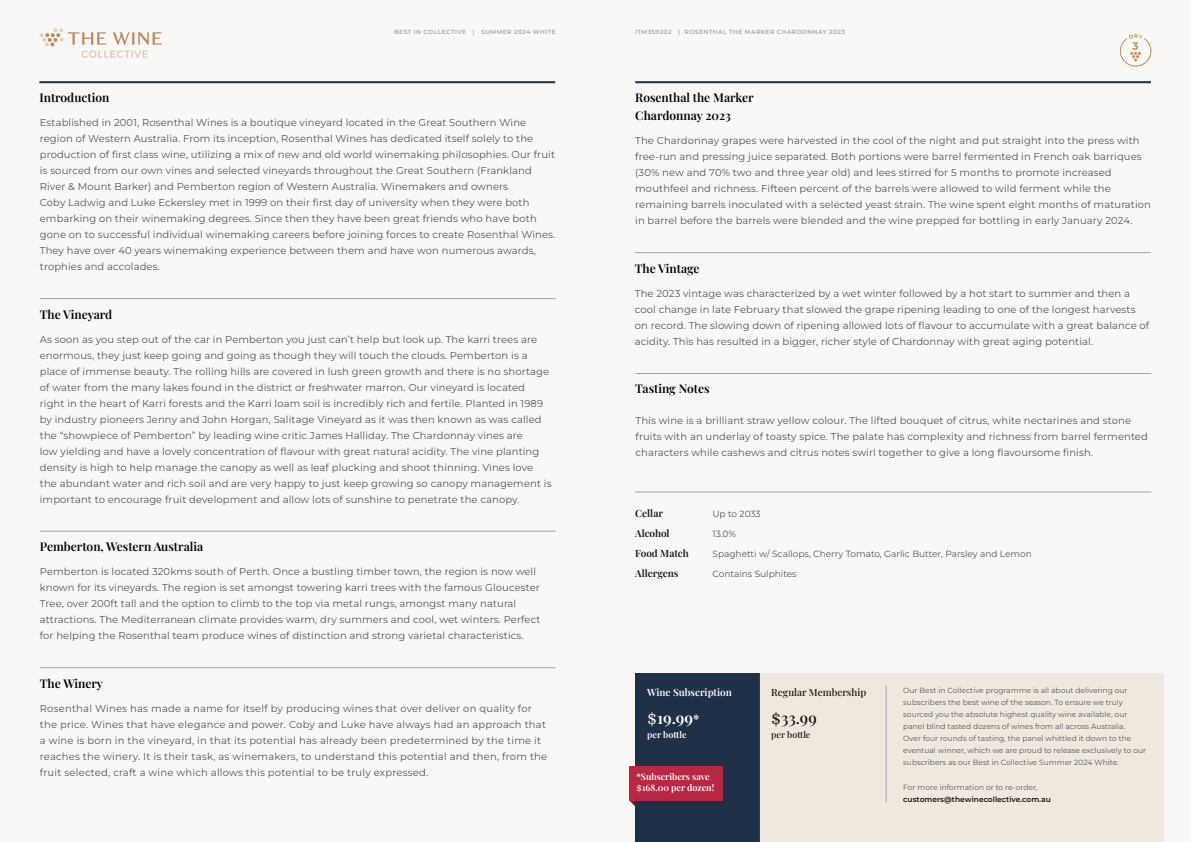
<style>
.page{position:relative;width:1191px;height:842px;background:#f8f7f5}
.page>*{position:absolute;margin:0;border:0;box-sizing:border-box;transform-origin:0 0}
.t1{font:600 16px "Playfair Display";color:#fff}
.t2{font:500 16px "Playfair Display";color:#14120e}
.t3{font:600 12px/18px "Playfair Display";color:#000}
.t4{font:10px/16px "Montserrat";letter-spacing:.01em;color:#585857}
.t5{font:600 10px/20.1px "Playfair Display";color:#14120e}
.t6{font:500 10px "Playfair Display";color:#14120e}
.t7{font:600 10px "Playfair Display";color:#fff}
.t8{font:9px/19.7px "Montserrat";color:#585857}
.t9{font:600 9px/11px "Playfair Display";color:#fff}
.t10{font:500 9px "Playfair Display";color:#14120e}
.t11{font:7.5px/12px "Montserrat";color:#585857}
.t12{font:600 7.5px "Montserrat";color:#14120e}
.t13{font:600 6px "Montserrat";letter-spacing:.07em;color:#a3a5a8}
.s1{font-family:"Georgia";font-weight:400}
.s2{font-size:13px}
</style>
<div class="page">
<svg style="left:630px;top:801px;width:5px;height:5px"></svg>
<div style="left:635px;top:674px;width:124px;height:168px;background:#203049"></div>
<div style="left:759px;top:674px;width:404px;height:168px;background:#efe8de"></div>
<hr style="left:635px;top:81px;width:516px;height:2px;background:#203049">
<hr style="left:39px;top:81px;width:516px;height:2px;background:#203049">
<hr style="left:635px;top:373px;width:516px;height:1px;background:#a3a5a8">
<hr style="left:40px;top:667px;width:515px;height:1px;background:#a3a5a8">
<hr style="left:40px;top:298px;width:515px;height:1px;background:#a3a5a8">
<hr style="left:40px;top:531px;width:515px;height:1px;background:#a3a5a8">
<hr style="left:886px;top:686px;width:1px;height:116px;background:#a3a5a8">
<svg style="left:40px;top:28px;width:122px;height:30px"></svg>
<hr style="left:635px;top:492px;width:516px;height:1px;background:#a3a5a8">
<div style="left:629px;top:766px;width:94px;height:35px;background:#b82845"></div>
<hr style="left:635px;top:252px;width:515px;height:1px;background:#a3a5a8">
<svg style="left:1120px;top:34px;width:31px;height:32px"></svg>
<p class="t13" style="left:394px;top:28px;width:163px">BEST IN COLLECTIVE | SUMMER 2024 WHITE</p>
<p class="t13" style="left:635px;top:28px;width:211px">ITM359202 | ROSENTHAL THE MARKER CHARDONNAY 2023</p>
<p class="t3" style="left:39px;top:88px;width:72px">Introduction</p>
<p class="t3" style="left:635px;top:88px;width:120px">Rosenthal the Marker<br>Chardonnay 2023</p>
<p class="t4" style="left:40px;top:114px;width:517px">Established in 2001, Rosenthal Wines is a boutique vineyard located in the Great Southern Wine region of Western Australia. From its inception, Rosenthal Wines has dedicated itself solely to the production of first class wine, utilizing a mix of new and old world winemaking philosophies. Our fruit is sourced from our own vines and selected vineyards throughout the Great Southern (Frankland River &amp; Mount Barker) and Pemberton region of Western Australia. Winemakers and owners<br>Coby Ladwig and Luke Eckersley met in 1999 on their first day of university when they were both embarking on their winemaking degrees. Since then they have been great friends who have both gone on to successful individual winemaking careers before joining forces to create Rosenthal Wines.<br>They have over 40 years winemaking experience between them and have won numerous awards, trophies and accolades.</p>
<p class="t4" style="left:635px;top:132px;width:517px">The Chardonnay grapes were harvested in the cool of the night and put straight into the press with free-run and pressing juice separated. Both portions were barrel fermented in French oak barriques (30% new and 70% two and three year old) and lees stirred for 5 months to promote increased mouthfeel and richness. Fifteen percent of the barrels were allowed to wild ferment while the remaining barrels inoculated with a selected yeast strain. The wine spent eight months of maturation in barrel before the barrels were blended and the wine prepped for bottling in early January 2024.</p>
<p class="t3" style="left:635px;top:258px;width:66px">The Vintage</p>
<p class="t3" style="left:40px;top:304px;width:74px">The Vineyard</p>
<p class="t4" style="left:40px;top:331px;width:513px">As soon as you step out of the car in Pemberton you just can’t help but look up. The karri trees are enormous, they just keep going and going as though they will touch the clouds. Pemberton is a place of immense beauty. The rolling hills are covered in lush green growth and there is no shortage of water from the many lakes found in the district or freshwater marron. Our vineyard is located right in the heart of Karri forests and the Karri loam soil is incredibly rich and fertile. Planted in 1989 by industry pioneers Jenny and John Horgan, Salitage Vineyard as it was then known as was called the “showpiece of Pemberton” by leading wine critic James Halliday. The Chardonnay vines are<br>low yielding and have a lovely concentration of flavour with great natural acidity. The vine planting density is high to help manage the canopy as well as leaf plucking and shoot thinning. Vines love the abundant water and rich soil and are very happy to just keep growing so canopy management is important to encourage fruit development and allow lots of sunshine to penetrate the canopy.</p>
<p class="t3" style="left:40px;top:537px;width:165px">Pemberton, Western Australia</p>
<p class="t4" style="left:40px;top:563px;width:502px">Pemberton is located 320kms south of Perth. Once a bustling timber town, the region is now well known for its vineyards. The region is set amongst towering karri trees with the famous Gloucester Tree, over 200ft tall and the option to climb to the top via metal rungs, amongst many natural attractions. The Mediterranean climate provides warm, dry summers and cool, wet winters. Perfect for helping the Rosenthal team produce wines of distinction and strong varietal characteristics.</p>
<p class="t3" style="left:40px;top:673px;width:65px">The Winery</p>
<p class="t4" style="left:40px;top:700px;width:509px">Rosenthal Wines has made a name for itself by producing wines that over deliver on quality for the price. Wines that have elegance and power. Coby and Luke have always had an approach that a wine is born in the vineyard, in that its potential has already been predetermined by the time it reaches the winery. It is their task, as winemakers, to understand this potential and then, from the fruit selected, craft a wine which allows this potential to be truly expressed.</p>
<p class="t4" style="left:635px;top:285px;width:516px">The 2023 vintage was characterized by a wet winter followed by a hot start to summer and then a cool change in late February that slowed the grape ripening leading to one of the longest harvests on record. The slowing down of ripening allowed lots of flavour to accumulate with a great balance of acidity. This has resulted in a bigger, richer style of Chardonnay with great aging potential.</p>
<p class="t3" style="left:635px;top:379px;width:76px">Tasting Notes</p>
<p class="t4" style="left:635px;top:413px;width:514px">This wine is a brilliant straw yellow colour. The lifted bouquet of citrus, white nectarines and stone fruits with an underlay of toasty spice. The palate has complexity and richness from barrel fermented characters while cashews and citrus notes swirl together to give a long flavoursome finish.</p>
<p class="t5" style="left:635px;top:502px;width:55px">Cellar<br>Alcohol<br>Food Match<br>Allergens</p>
<p class="t8" style="left:712px;top:504px;width:50px">Up to 2033<br>13.0%</p>
<p class="t8" style="left:712px;top:544px;width:321px">Spaghetti w/ Scallops, Cherry Tomato, Garlic Butter, Parsley and Lemon</p>
<p class="t8" style="left:712px;top:564px;width:86px">Contains Sulphites</p>
<p class="t7" style="left:647px;top:685px;width:86px">Wine Subscription</p>
<h1 class="t1" style="left:647px;top:705px;width:54px"><span class="s1">$</span>19.99<span class="s2">*</span></h1>
<p class="t9" style="left:647px;top:728px;width:41px">per bottle</p>
<p class="t9" style="left:636px;top:771px;width:79px">*Subscribers save <span class="s1">$</span>168.00 per dozen!</p>
<p class="t6" style="left:771px;top:685px;width:96px">Regular Membership</p>
<h1 class="t2" style="left:771px;top:705px;width:47px"><span class="s1">$</span>33.99</h1>
<p class="t10" style="left:771px;top:727px;width:41px">per bottle</p>
<p class="t11" style="left:903px;top:684px;width:244px">Our Best in Collective programme is all about delivering our subscribers the best wine of the season. To ensure we truly sourced you the absolute highest quality wine available, our panel blind tasted dozens of wines from all across Australia.<br>Over four rounds of tasting, the panel whittled it down to the eventual winner, which we are proud to release exclusively to our subscribers as our Best in Collective Summer 2024 White.</p>
<p class="t11" style="left:903px;top:781px;width:136px">For more information or to re-order,</p>
<p class="t12" style="left:903px;top:794px;width:149px">customers@thewinecollective.com.au</p>
</div>
